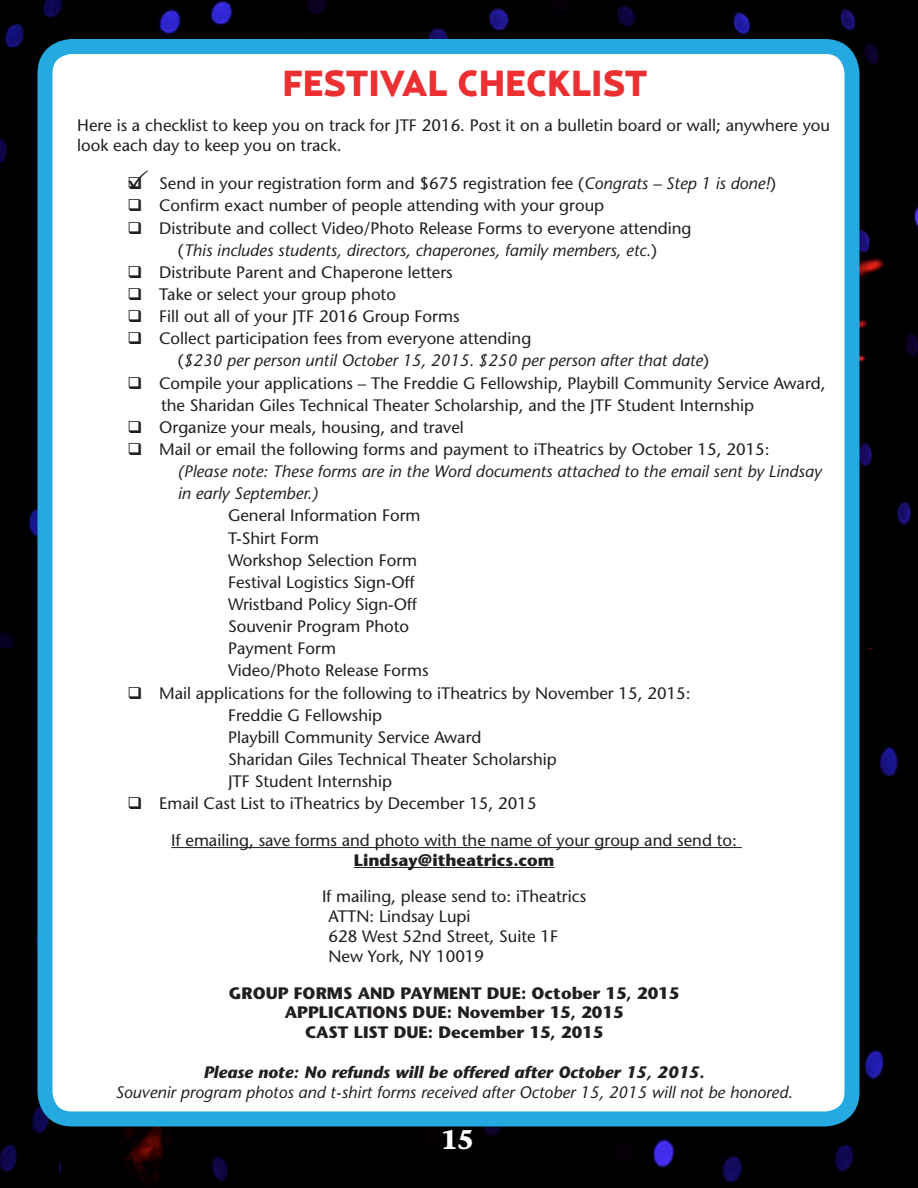
<style>
.page{position:relative;width:918px;height:1188px;background:#fff}
.page>*{position:absolute;margin:0;border:0;box-sizing:border-box;transform-origin:0 0}
.t1{font:900 36px "Relay";color:#ec3032}
.t2{font:700 27px "Stone Informal Std";color:#fff}
.t3{font:500 16.65px/22.2px "Stone Sans Std";color:#231f20}
.t4{font:italic 500 16.65px/22.2px "Stone Sans Std";color:#231f20}
.t5{font:700 16.65px/20px "Stone Sans Std";color:#231f20;text-align:center}
.s1{font-style:italic}
.s2{font-style:normal}
.s3{font-weight:700}
</style>
<div class="page">
<div style="left:0;top:0;width:918px;height:648px;background:#000"></div>
<div style="left:60px;top:648px;width:858px;height:540px;background:#000"></div>
<div style="left:0;top:648px;width:60px;height:540px;background:#000"></div>
<div style="left:45px;top:46px;width:807px;height:1073px;background:#fff;border-radius:27px"></div>
<div style="left:38px;top:39px;width:822px;height:1087px;border:15px solid #24aae1;border-radius:27px"></div>
<hr style="left:171px;top:847px;width:571px;height:1px;background:#231f20">
<hr style="left:354px;top:867px;width:201px;height:1px;background:#231f20">
<p class="t1" style="left:282px;top:62px;width:367px">FESTIVAL CHECKLIST</p>
<p class="t3" style="left:77px;top:115px;width:754px;line-height:20px">Here is a checklist to keep you on track for JTF 2016. Post it on a bulletin board or wall; anywhere you look each day to keep you on track.</p>
<p class="t3" style="left:128px;top:172px;width:650px">❑ Send in your registration form and $675 registration fee (<span class="s1">Congrats – Step 1 is done!</span>)</p>
<p class="t3" style="left:128px;top:195px;width:478px">❑ Confirm exact number of people attending with your group</p>
<p class="t3" style="left:178px;top:217px;width:515px;text-indent:-50px">❑ Distribute and collect Video/Photo Release Forms to everyone attending (<span class="s1">This includes students, directors, chaperones, family members, etc.</span>)</p>
<p class="t3" style="left:128px;top:261px;width:327px">❑ Distribute Parent and Chaperone letters</p>
<p class="t3" style="left:128px;top:283px;width:270px">❑ Take or select your group photo</p>
<p class="t3" style="left:128px;top:305px;width:334px">❑ Fill out all of your JTF 2016 Group Forms</p>
<p class="t4" style="left:178px;top:327px;width:533px;text-indent:-50px">❑ <span class="s2">Collect participation fees from everyone attending<br>(</span>$230 per person until October 15, 2015. $250 per person after that date<span class="s2">)</span></p>
<p class="t3" style="left:161px;top:372px;width:666px;text-indent:-34px">❑ Compile your applications – The Freddie G Fellowship, Playbill Community Service Award, the Sharidan Giles Technical Theater Scholarship, and the JTF Student Internship</p>
<p class="t3" style="left:128px;top:416px;width:338px">❑ Organize your meals, housing, and travel</p>
<p class="t3" style="left:128px;top:438px;width:644px">❑ Mail or email the following forms and payment to iTheatrics by October 15, 2015:</p>
<p class="t4" style="left:178px;top:460px;width:645px">(Please note: These forms are in the Word documents attached to the email sent by Lindsay</p>
<p class="t4" style="left:178px;top:482px;width:142px">in early September.)</p>
<p class="t3" style="left:228px;top:505px;width:194px">General Information Form</p>
<p class="t3" style="left:228px;top:527px;width:93px">T-Shirt Form</p>
<p class="t3" style="left:228px;top:549px;width:191px">Workshop Selection Form</p>
<p class="t3" style="left:228px;top:571px;width:188px">Festival Logistics Sign-Off</p>
<p class="t3" style="left:228px;top:593px;width:191px">Wristband Policy Sign-Off</p>
<p class="t3" style="left:228px;top:615px;width:183px">Souvenir Program Photo</p>
<p class="t3" style="left:228px;top:637px;width:109px">Payment Form</p>
<p class="t3" style="left:228px;top:659px;width:202px">Video/Photo Release Forms</p>
<p class="t3" style="left:228px;top:682px;width:464px;text-indent:-101px">❑ Mail applications for the following to iTheatrics by November 15, 2015:<br>Freddie G Fellowship<br>Playbill Community Service Award<br>Sharidan Giles Technical Theater Scholarship<br>JTF Student Internship</p>
<p class="t3" style="left:171px;top:785px;width:567px;line-height:36.6px;text-indent:-44px">❑ Email Cast List to iTheatrics by December 15, 2015<br>If emailing, save forms and photo with the name of your group and send to:</p>
<p class="t3" style="left:322px;top:842px;width:266px;line-height:36.6px;text-align:center"><span class="s3">Lindsay@itheatrics.com<br></span>If mailing, please send to: iTheatrics</p>
<p class="t3" style="left:329px;top:906px;width:231px;line-height:20px">ATTN: Lindsay Lupi<br>628 West 52nd Street, Suite 1F<br>New York, NY 10019</p>
<p class="t5" style="left:229px;top:983px;width:452px">GROUP FORMS AND PAYMENT DUE: October 15, 2015<br>APPLICATIONS DUE: November 15, 2015<br>CAST LIST DUE: December 15, 2015</p>
<p class="t4" style="left:116px;top:1063px;width:679px;line-height:20px;text-align:center"><span class="s3">Please note: No refunds will be offered after October 15, 2015.<br></span>Souvenir program photos and t-shirt forms received after October 15, 2015 will not be honored.</p>
<h2 class="t2" style="left:441px;top:1123px;width:35px">15</h2>
</div>
